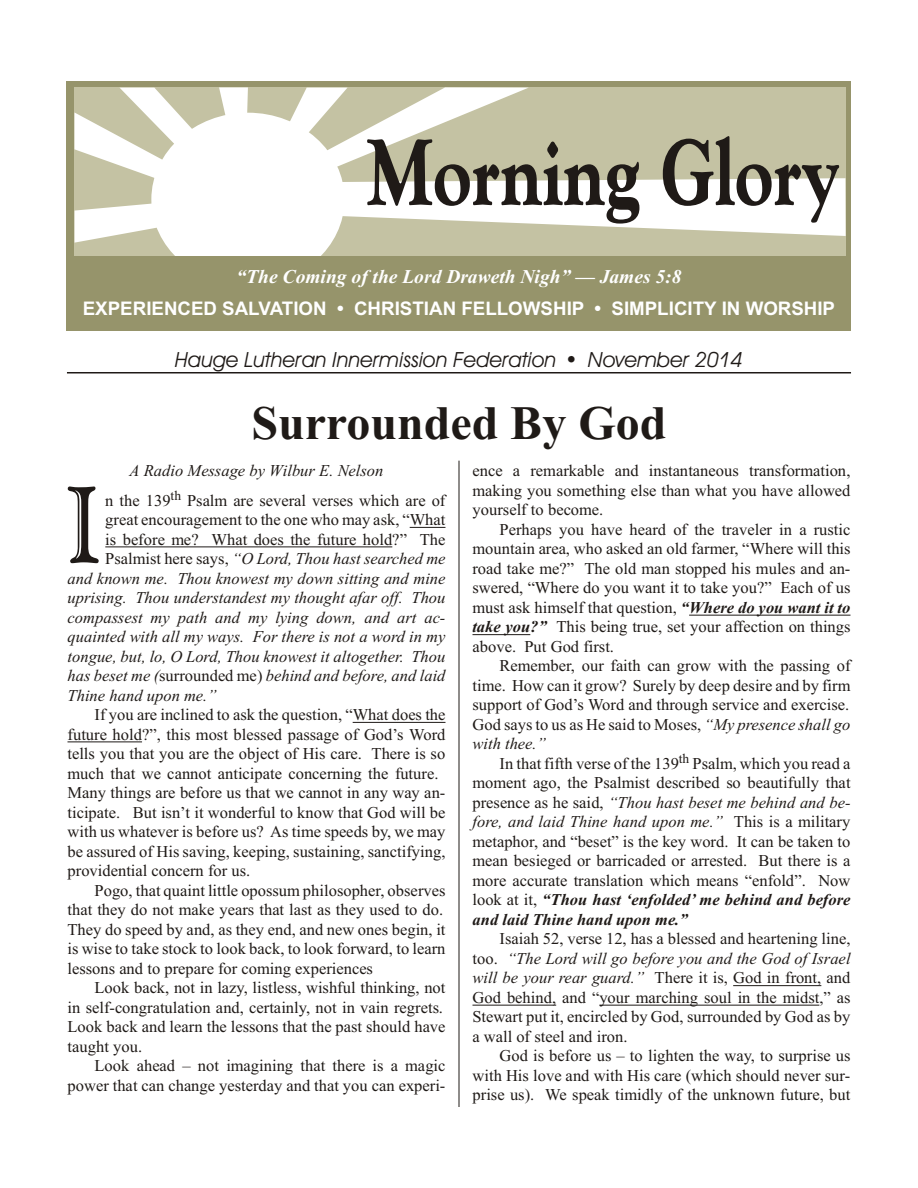
<style>
.page{position:relative;width:918px;height:1188px;background:#fff}
.page>*{position:absolute;margin:0;border:0;box-sizing:border-box;transform-origin:0 0}
.t1{font:700 48px "Times New Roman";color:#1f1a17}
.t2{font:italic 21px "Avant Garde Bk BT";color:#1f1a17}
.t3{font:italic 700 19.5px "Times New Roman";color:#fff}
.t4{font:700 18.75px "Arial";color:#fff}
.t5{font:16.5px/19.5px "Times New Roman";letter-spacing:.005em;color:#1f1a17;text-align:justify}
.t6{font:italic 16.5px "Times New Roman";letter-spacing:.005em;color:#1f1a17}
.s1{font-style:italic}
.s2{font-style:normal}
.s3{font-weight:700;font-style:italic}
</style>
<div class="page">
<hr style="left:410px;top:527px;width:35px;height:1px;background:#1f1a17">
<hr style="left:105px;top:546px;width:287px;height:1px;background:#1f1a17">
<hr style="left:353px;top:722px;width:92px;height:1px;background:#1f1a17">
<hr style="left:68px;top:741px;width:74px;height:1px;background:#1f1a17">
<hr style="left:689px;top:615px;width:161px;height:1px;background:#1f1a17">
<hr style="left:472px;top:634px;width:58px;height:1px;background:#1f1a17">
<hr style="left:733px;top:985px;width:88px;height:1px;background:#1f1a17">
<hr style="left:472px;top:1005px;width:84px;height:1px;background:#1f1a17">
<hr style="left:599px;top:1005px;width:220px;height:1px;background:#1f1a17">
<hr style="left:459px;top:461px;width:1px;height:646px;background:#1f1a17">
<hr style="left:67px;top:372px;width:784px;height:1px;background:#1f1a17">
<div style="left:67px;top:81px;width:784px;height:175px;background:#96946b"></div>
<div style="left:75px;top:87px;width:771px;height:169px;background:#c4c2a3"></div>
<div style="left:151px;top:113px;width:194px;height:173px;background:#fff;border-radius:50%"></div>
<div style="left:67px;top:256px;width:784px;height:75px;background:#96946b"></div>
<svg style="left:219px;top:87px;width:29px;height:30px"></svg>
<svg style="left:75px;top:88px;width:129px;height:97px"></svg>
<svg style="left:75px;top:202px;width:90px;height:41px"></svg>
<svg style="left:282px;top:87px;width:564px;height:149px"></svg>
<svg style="left:68px;top:487px;width:31px;height:76px"></svg>
<p class="t3" style="left:236px;top:270px;width:447px">“The Com ing of the Lord Draweth Nigh” — James 5:8</p>
<p class="t4" style="left:83px;top:302px;width:754px">EXPERIENCED SALVATION • CHRISTIAN FELLOWSHIP • SIMPLICITY IN WORSHIP</p>
<p class="t2" style="left:175px;top:351px;width:383px">Hauge Lutheran Innermission Federation</p>
<p class="t2" style="left:588px;top:351px;width:156px">November 2014</p>
<h1 class="t1" style="left:251px;top:406px;width:417px">Surrounded By God</h1>
<p class="t5" style="left:105px;top:458px;width:342px;line-height:29.2px;text-indent:24px"><span class="s1">A Ra dio Mes sage by Wilbur E. Nel son<br></span>n the 139<sup>th</sup> Psalm are sev eral verses which are of</p>
<p class="t5" style="left:105px;top:512px;width:342px">great en cour age ment to the one who may ask, “What</p>
<p class="t5" style="left:105px;top:531px;width:342px">is before me? What does the fu ture hold?” The</p>
<p class="t6" style="left:105px;top:553px;width:342px"><span class="s2">Psalm ist here says,</span> “O Lord, Thou hast searched me</p>
<p class="t6" style="left:68px;top:572px;width:380px">and known me. Thou knowest my down sit ting and mine</p>
<p class="t6" style="left:68px;top:592px;width:380px">up ris ing. Thou understandest my thought afar off. Thou</p>
<p class="t6" style="left:68px;top:611px;width:379px">compassest my path and my ly ing down, and art ac -</p>
<p class="t6" style="left:68px;top:631px;width:380px">quainted with all my ways. For there is not a word in my</p>
<p class="t6" style="left:68px;top:650px;width:379px">tongue, but, lo, O Lord, Thou knowest it al to gether. Thou</p>
<p class="t6" style="left:68px;top:670px;width:379px">has be set me (<span class="s2">sur rounded me)</span> be hind and be fore, and laid</p>
<p class="t6" style="left:68px;top:689px;width:151px">Thine hand upon me.”</p>
<p class="t5" style="left:68px;top:707px;width:380px;text-align:left;text-indent:27px">If you are in clined to ask the ques tion, “What does the fu ture hold?”, this most blessed pas sage of God’s Word tells you that you are the ob ject of His care. There is so much that we can not an tic i pate con cern ing the fu ture.<br>Many things are before us that we can not in any way an - tic i pate. But is n’t it won der ful to know that God will be with us whatever is before us? As time speeds by, we may be as sured of His sav ing, keep ing, sus tain ing, sanc ti fy ing, prov i den tial con cern for us.</p>
<p class="t5" style="left:68px;top:882px;width:380px;text-align:left;text-indent:27px">Pogo, that quaint lit tle opossum phi los o pher, ob serves that they do not make years that last as they used to do.<br>They do speed by and, as they end, and new ones be gin, it is wise to take stock to look back, to look forward, to learn lessons and to pre pare for coming ex pe ri ences</p>
<p class="t5" style="left:68px;top:980px;width:380px;text-align:left;text-indent:27px">Look back, not in lazy, list less, wish ful think ing, not in self-con grat u la tion and, certainly, not in vain re grets.<br>Look back and learn the lessons that the past should have taught you.</p>
<p class="t5" style="left:68px;top:1058px;width:380px;text-align:right">Look ahead – not imag in ing that there is a magic power that can change yes ter day and that you can ex pe ri -</p>
<p class="t5" style="left:472px;top:463px;width:379px">ence a re mark able and in stan ta neous trans for ma tion, mak ing you some thing else than what you have al lowed your self to become.</p>
<p class="t5" style="left:472px;top:521px;width:380px;text-indent:27px">Per haps you have heard of the trav eler in a rus tic moun tain area, who asked an old farmer, “Where will this road take me?” The old man stopped his mules and an - swered, “Where do you want it to take you?” Each of us must ask himself that ques tion, <span class="s3">“Where do you want it to take you?”</span> This being true, set your affection on things above. Put God first.</p>
<p class="t5" style="left:472px;top:658px;width:380px;text-indent:27px">Re member, our faith can grow with the passing of time. How can it grow? Surely by deep de sire and by firm sup port of God’s Word and through service and ex er cise.<br>God says to us as He said to Mo ses, <span class="s1">“My pres ence shall go with thee.”</span></p>
<p class="t5" style="left:472px;top:755px;width:380px;text-indent:27px">In that fifth verse of the 139<sup>th</sup> Psalm, which you read a mo ment ago, the Psalmist described so beau ti fully that pres ence as he said, <span class="s1">“Thou hast beset me behind and be - fore, and laid Thine hand upon me.”</span> This is a mil i tary met a phor, and “be set” is the key word. It can be taken to mean be sieged or bar ri caded or ar rested. But there is a more ac cu rate trans la tion which means “en fold”. Now look at it, <span class="s3">“Thou hast ‘enfolded’ me behind and before and laid Thine hand upon me.”</span></p>
<p class="t5" style="left:472px;top:931px;width:380px;text-indent:27px">Isaiah 52, verse 12, has a blessed and heart en ing line, too. <span class="s1">“The Lord will go be fore you and the God of Is rael will be your rear guard.”</span> There it is, God in front, and God be hind, and “your march ing soul in the midst,” as Stewart put it, en cir cled by God, sur rounded by God as by a wall of steel and iron.</p>
<p class="t5" style="left:472px;top:1048px;width:380px;text-indent:27px">God is be fore us – to lighten the way, to surprise us with His love and with His care (which should never sur - prise us). We speak timidly of the un known fu ture, but</p>
</div>
